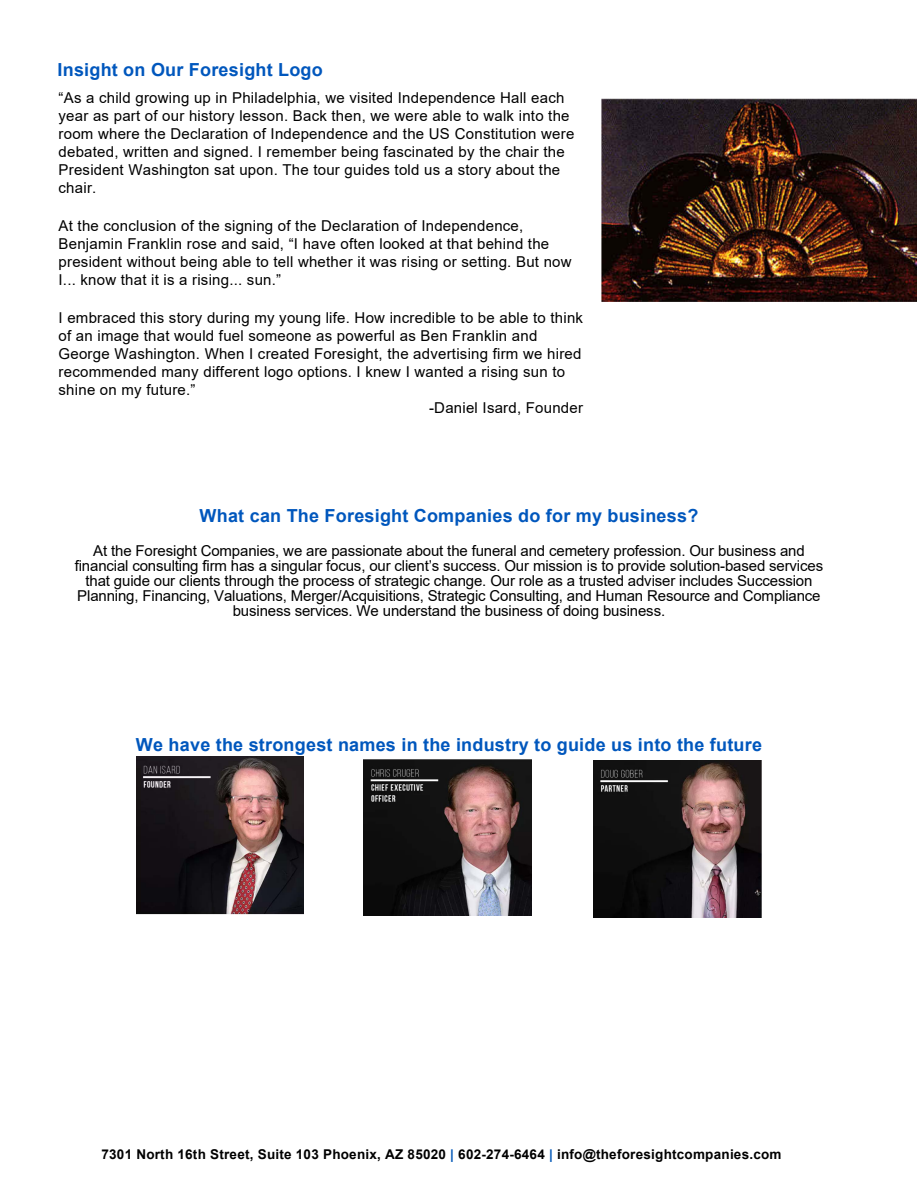
<style>
.page{position:relative;width:918px;height:1188px;background:#fff}
.page>*{position:absolute;margin:0;border:0;box-sizing:border-box;transform-origin:0 0}
.t1{font:700 18px "Arial";letter-spacing:.015em;color:#0057bd}
.t2{font:700 18px "Arial";letter-spacing:.015em;color:#0057bd}
.t3{font:15px/18px "Arial";letter-spacing:.015em;color:#000}
.t4{font:15px/15px "Arial";letter-spacing:-.01em;color:#000;text-align:center}
.t5{font:700 13.5px "Arial";letter-spacing:.015em;color:#000}
.s1{font-style:inherit}
.s2{color:#0057b7}
</style>
<div class="page">
<img style="left:602px;top:98px;width:314px;height:203px">
<img style="left:364px;top:759px;width:167px;height:157px">
<img style="left:137px;top:757px;width:166px;height:157px">
<img style="left:593px;top:761px;width:169px;height:156px">
<p class="t2" style="left:58px;top:57px;width:267px">Insight on Our Foresight Logo</p>
<p class="t3" style="left:59px;top:89px;width:517px">“As a child growing up in Philadelphia, we <span class="s1">visited</span> Independence Hall each year as part of our history lesson. Back then, we were able to walk into the room where the Declaration of Independence and the US Constitution were debated, written and signed. I remember being fascinated by the chair the President Washington sat upon. The tour guides told us a story about the chair.</p>
<p class="t3" style="left:59px;top:217px;width:515px">At the conclusion of the signing of the Declaration of Independence, Benjamin Franklin rose and said, “I have often looked at that behind the president without being able to tell whether it was rising or setting. But now I... know that it is a rising... sun.”</p>
<p class="t3" style="left:59px;top:308px;width:526px">I embraced this story during my young life. How incredible to be able to think</p>
<p class="t3" style="left:59px;top:326px;width:480px">of an image that would fuel someone as powerful as Ben Franklin and</p>
<p class="t3" style="left:59px;top:344px;width:524px">George Washington. When I created Foresight, the advertising firm we hired</p>
<p class="t3" style="left:59px;top:362px;width:508px"><span class="s1">recommended</span> many different logo options. I knew I wanted a rising sun to</p>
<p class="t3" style="left:59px;top:380px;width:138px">shine on my future.”</p>
<p class="t3" style="left:429px;top:398px;width:156px">-Daniel Isard, Founder</p>
<p class="t1" style="left:200px;top:503px;width:500px">What can The Foresight Companies do for my business?</p>
<p class="t4" style="left:75px;top:543px;width:750px">At the Foresight Companies, we are passionate about the funeral and cemetery profession. Our business and financial consulting firm has a singular focus, our client’s success. Our mission is to provide solution-based services that guide our clients through the process of strategic change. Our role as a trusted adviser includes Succession Planning, Financing, Valuations, Merger/Acquisitions, Strategic Consulting, and Human Resource and Compliance business services. We understand the business of doing business.</p>
<p class="t1" style="left:136px;top:732px;width:628px">We have the strongest names in the industry to guide us into the future</p>
<p class="t5" style="left:101px;top:1145px;width:682px">7301 North 16th Street, Suite 103 Phoenix, AZ 85020 <span class="s2">|</span> 602-274-6464 <span class="s2">|</span> info@theforesightcompanies.com</p>
</div>
